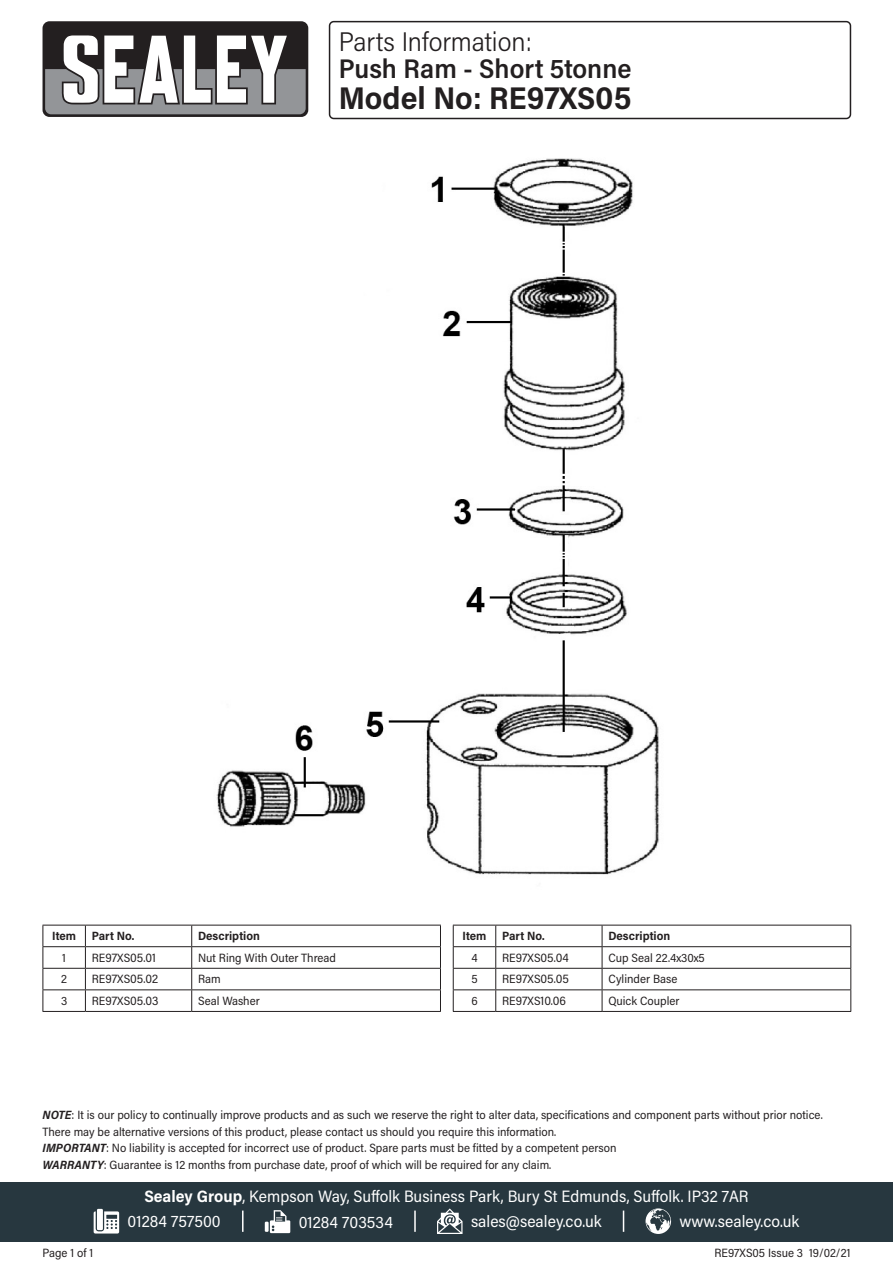
<style>
.page{position:relative;width:893px;height:1263px;background:#fff}
.page>*{position:absolute;margin:0;border:0;box-sizing:border-box;transform-origin:0 0}
.Model_Number{font:700 31.5px "Acumin Pro Semi Cond";color:#231f20}
.Product_Description{font:600 27px "Acumin Pro Semi Cond";color:#231f20}
.Parts_Information{font:300 27px "Acumin Pro Semi Cond";color:#231f20}
.Address{font:16.5px "Acumin Pro Semi Cond";color:#fff}
.Contact_Info{font:16.5px "Acumin Pro Semi Cond";color:#fff}
.Disclaimer{font:12px/16.5px "Acumin Pro Semi Cond";color:#231f20}
.Table_Body{font:12px "Acumin Pro Semi Cond";color:#231f20}
.Part_No__Body{font:12px "Acumin Pro Semi Cond";color:#231f20}
.Part_Description_HDR{font:700 12px "Acumin Pro Semi Cond";color:#231f20}
.Document_Info{font:12px "Acumin Pro Semi Cond";color:#231f20}
.Item_HDR{font:700 12px "Acumin Pro Semi Cond";letter-spacing:-.005em;color:#231f20}
.Item_Body{font:12px "Acumin Pro Semi Cond";color:#231f20}
.s1{font-weight:700;font-style:italic}
.s2{font-weight:700}
</style>
<div class="page">
<div style="left:43px;top:21px;width:265px;height:96px;background:#231f20;border-radius:7px"></div>
<svg style="left:45px;top:35px;width:261px;height:79px"></svg>
<div style="left:0;top:1182px;width:893px;height:60px;background:#27373f"></div>
<svg style="left:94px;top:1211px;width:25px;height:22px"></svg>
<div style="left:97px;top:1209px;width:6px;height:21px;background:#fff"></div>
<svg style="left:265px;top:1222px;width:4px;height:10px"></svg>
<svg style="left:270px;top:1210px;width:20px;height:23px"></svg>
<svg style="left:437px;top:1208px;width:25px;height:26px"></svg>
<svg style="left:645px;top:1208px;width:26px;height:26px"></svg>
<hr style="left:242px;top:1210px;width:2px;height:22px;background:#fff">
<svg style="left:623px;top:1210px;width:1px;height:22px"></svg>
<hr style="left:414px;top:1210px;width:2px;height:22px;background:#fff">
<div style="left:329px;top:21px;width:522px;height:98px;border:2px solid #231f20;border-radius:4px"></div>
<hr style="left:43px;top:925px;width:42px;height:1px;background:#231f20">
<hr style="left:85px;top:925px;width:107px;height:1px;background:#231f20">
<hr style="left:192px;top:925px;width:249px;height:1px;background:#231f20">
<hr style="left:43px;top:946px;width:42px;height:1px;background:#231f20">
<hr style="left:85px;top:946px;width:107px;height:1px;background:#231f20">
<hr style="left:192px;top:946px;width:249px;height:1px;background:#231f20">
<hr style="left:43px;top:968px;width:42px;height:1px;background:#231f20">
<hr style="left:85px;top:968px;width:107px;height:1px;background:#231f20">
<hr style="left:192px;top:968px;width:249px;height:1px;background:#231f20">
<hr style="left:43px;top:989px;width:42px;height:1px;background:#231f20">
<svg style="left:43px;top:925px;width:1px;height:86px"></svg>
<hr style="left:85px;top:989px;width:107px;height:1px;background:#231f20">
<svg style="left:85px;top:925px;width:1px;height:86px"></svg>
<hr style="left:192px;top:989px;width:249px;height:1px;background:#231f20">
<svg style="left:191px;top:925px;width:1px;height:86px"></svg>
<svg style="left:440px;top:925px;width:1px;height:86px"></svg>
<hr style="left:43px;top:1011px;width:42px;height:1px;background:#231f20">
<hr style="left:85px;top:1011px;width:107px;height:1px;background:#231f20">
<hr style="left:192px;top:1011px;width:249px;height:1px;background:#231f20">
<hr style="left:453px;top:925px;width:43px;height:1px;background:#231f20">
<hr style="left:496px;top:925px;width:106px;height:1px;background:#231f20">
<hr style="left:602px;top:925px;width:249px;height:1px;background:#231f20">
<hr style="left:453px;top:946px;width:43px;height:1px;background:#231f20">
<hr style="left:496px;top:946px;width:106px;height:1px;background:#231f20">
<hr style="left:602px;top:946px;width:249px;height:1px;background:#231f20">
<hr style="left:453px;top:968px;width:43px;height:1px;background:#231f20">
<hr style="left:496px;top:968px;width:106px;height:1px;background:#231f20">
<hr style="left:602px;top:968px;width:249px;height:1px;background:#231f20">
<hr style="left:453px;top:989px;width:43px;height:1px;background:#231f20">
<svg style="left:453px;top:925px;width:1px;height:86px"></svg>
<hr style="left:496px;top:989px;width:106px;height:1px;background:#231f20">
<svg style="left:495px;top:925px;width:1px;height:86px"></svg>
<hr style="left:602px;top:989px;width:249px;height:1px;background:#231f20">
<svg style="left:602px;top:925px;width:1px;height:86px"></svg>
<svg style="left:850px;top:925px;width:1px;height:86px"></svg>
<hr style="left:453px;top:1011px;width:43px;height:1px;background:#231f20">
<hr style="left:496px;top:1011px;width:106px;height:1px;background:#231f20">
<hr style="left:602px;top:1011px;width:249px;height:1px;background:#231f20">
<img style="left:216px;top:158px;width:444px;height:717px">
<p class="Parts_Information" style="left:339px;top:23px;width:195px">Parts Information:</p>
<p class="Product_Description" style="left:339px;top:49px;width:294px">Push Ram - Short 5tonne</p>
<p class="Model_Number" style="left:339px;top:76px;width:294px">Model No: RE97XS05</p>
<p class="Item_HDR" style="left:52px;top:928px;width:25px">Item</p>
<p class="Part_Description_HDR" style="left:92px;top:928px;width:44px">Part No.</p>
<p class="Part_Description_HDR" style="left:198px;top:928px;width:63px">Description</p>
<p class="Item_Body" style="left:62px;top:949px;width:5px">1</p>
<p class="Part_No__Body" style="left:92px;top:949px;width:65px">RE97XS05.01</p>
<p class="Table_Body" style="left:198px;top:949px;width:140px">Nut Ring With Outer Thread</p>
<p class="Item_Body" style="left:61px;top:971px;width:7px">2</p>
<p class="Part_No__Body" style="left:92px;top:971px;width:68px">RE97XS05.02</p>
<p class="Table_Body" style="left:198px;top:971px;width:24px">Ram</p>
<p class="Item_Body" style="left:61px;top:992px;width:8px">3</p>
<p class="Part_No__Body" style="left:92px;top:992px;width:68px">RE97XS05.03</p>
<p class="Table_Body" style="left:198px;top:992px;width:63px">Seal Washer</p>
<p class="Item_HDR" style="left:463px;top:928px;width:25px">Item</p>
<p class="Part_Description_HDR" style="left:502px;top:928px;width:44px">Part No.</p>
<p class="Part_Description_HDR" style="left:608px;top:928px;width:63px">Description</p>
<p class="Item_Body" style="left:471px;top:949px;width:8px">4</p>
<p class="Part_No__Body" style="left:502px;top:949px;width:68px">RE97XS05.04</p>
<p class="Table_Body" style="left:608px;top:949px;width:98px">Cup Seal 22.4x30x5</p>
<p class="Item_Body" style="left:471px;top:971px;width:8px">5</p>
<p class="Part_No__Body" style="left:502px;top:971px;width:68px">RE97XS05.05</p>
<p class="Table_Body" style="left:608px;top:971px;width:70px">Cylinder Base</p>
<p class="Item_Body" style="left:471px;top:992px;width:8px">6</p>
<p class="Part_No__Body" style="left:502px;top:992px;width:65px">RE97XS10.06</p>
<p class="Table_Body" style="left:608px;top:992px;width:72px">Quick Coupler</p>
<p class="Disclaimer" style="left:43px;top:1106px;width:782px"><span class="s1">NOTE</span>: It is our policy to continually improve products and as such we reserve the right to alter data, specifications and component parts without prior notice.<br>There may be alternative versions of this product, please contact us should you require this information.</p>
<p class="Disclaimer" style="left:43px;top:1139px;width:575px"><span class="s1">IMPORTANT</span>: No liability is accepted for incorrect use of product. Spare parts must be fitted by a competent person</p>
<p class="Disclaimer" style="left:43px;top:1156px;width:510px"><span class="s1">WARRANTY</span>: Guarantee is 12 months from purchase date, proof of which will be required for any claim.</p>
<p class="Document_Info" style="left:43px;top:1244px;width:52px">Page 1 of 1</p>
<p class="Address" style="left:144px;top:1185px;width:606px"><span class="s2">Sealey Group</span>, Kempson Way, Suffolk Business Park, Bury St Edmunds, Suffolk. IP32 7AR</p>
<p class="Contact_Info" style="left:128px;top:1210px;width:95px">01284 757500</p>
<p class="Contact_Info" style="left:299px;top:1210px;width:96px">01284 703534</p>
<p class="Contact_Info" style="left:471px;top:1210px;width:132px">sales@sealey.co.uk</p>
<p class="Contact_Info" style="left:680px;top:1210px;width:121px">www.sealey.co.uk</p>
<p class="Document_Info" style="left:714px;top:1244px;width:138px">RE97XS05 Issue 3 19/02/21</p>
</div>
